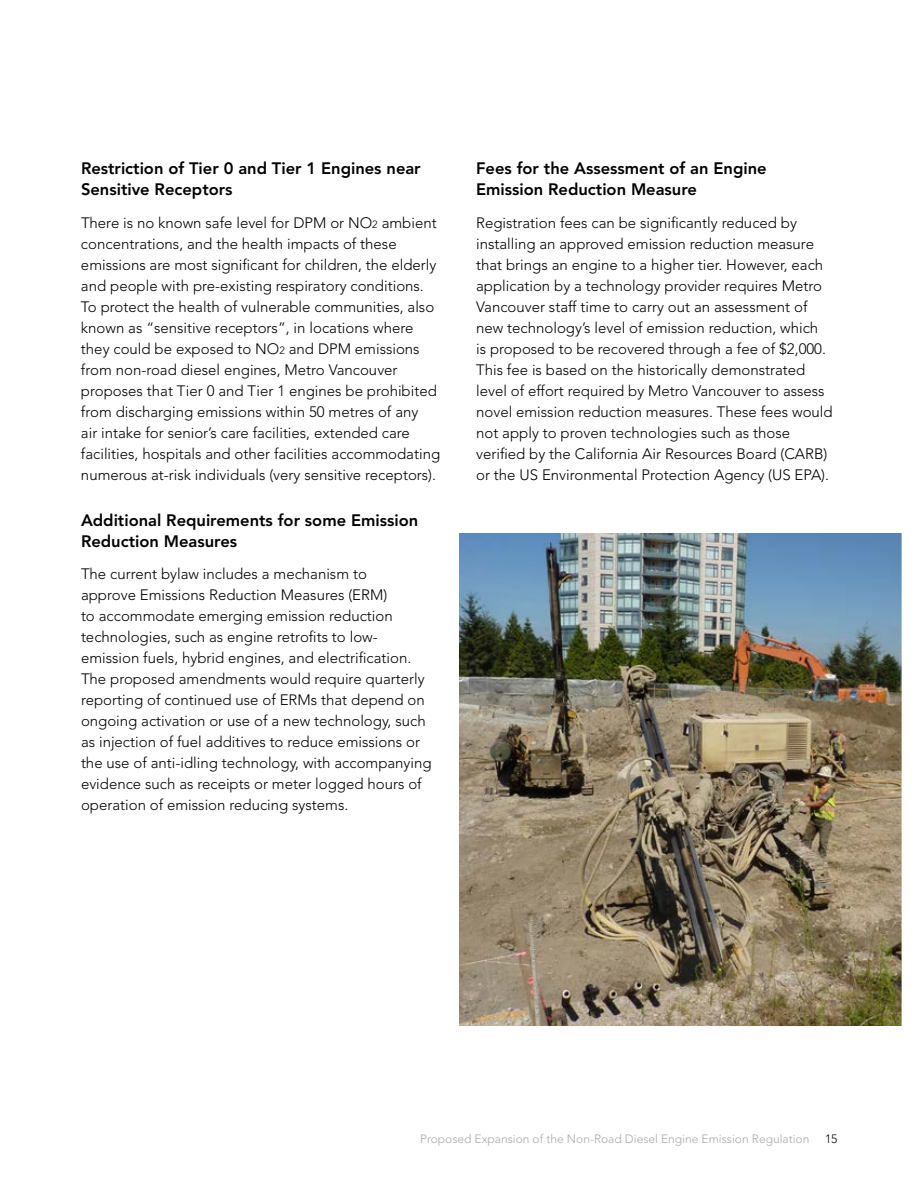
<style>
.page{position:relative;width:918px;height:1188px;background:#fff}
.page>*{position:absolute;margin:0;border:0;box-sizing:border-box;transform-origin:0 0}
.t1{font:800 16.5px/21px "Avenir LT Std";color:#000}
.t2{font:300 15px/21px "Avenir LT Std";color:#000}
.t3{font:300 12px "Avenir LT Std";color:#a7a9ac}
.t4{font:300 12px "Avenir LT Std";color:#000}
.s1{font-size:10.5px}
</style>
<div class="page">
<img style="left:459px;top:533px;width:443px;height:493px">
<p class="t1" style="left:81px;top:158px;width:341px">Restriction of Tier 0 and Tier 1 Engines near<br>Sensitive Receptors</p>
<p class="t2" style="left:81px;top:212px;width:361px">There is no known safe level for DPM or NO<span class="s1">2</span> ambient concentrations, and the health impacts of these emissions are most significant for children, the elderly and people with pre-existing respiratory conditions.<br>To protect the health of vulnerable communities, also known as “sensitive receptors”, in locations where they could be exposed to NO<span class="s1">2</span> and DPM emissions from non-road diesel engines, Metro Vancouver proposes that Tier 0 and Tier 1 engines be prohibited from discharging emissions within 50 metres of any<br>air intake for senior’s care facilities, extended care facilities, hospitals and other facilities accommodating numerous at-risk individuals (very sensitive receptors).</p>
<p class="t1" style="left:81px;top:510px;width:339px">Additional Requirements for some Emission<br>Reduction Measures</p>
<p class="t2" style="left:81px;top:564px;width:352px">The current bylaw includes a mechanism to<br>approve Emissions Reduction Measures (ERM)<br>to accommodate emerging emission reduction technologies, such as engine retrofits to low&shy;emission fuels, hybrid engines, and electrification.<br>The proposed amendments would require quarterly reporting of continued use of ERMs that depend on ongoing activation or use of a new technology, such as injection of fuel additives to reduce emissions or the use of anti-idling technology, with accompanying evidence such as receipts or meter logged hours of operation of emission reducing systems.</p>
<p class="t1" style="left:476px;top:158px;width:292px">Fees for the Assessment of an Engine<br>Emission Reduction Measure</p>
<p class="t2" style="left:476px;top:212px;width:358px">Registration fees can be significantly reduced by installing an approved emission reduction measure that brings an engine to a higher tier. However, each application by a technology provider requires Metro Vancouver staff time to carry out an assessment of new technology’s level of emission reduction, which<br>is proposed to be recovered through a fee of $2,000.<br>This fee is based on the historically demonstrated level of effort required by Metro Vancouver to assess novel emission reduction measures. These fees would not apply to proven technologies such as those verified by the California Air Resources Board (CARB) or the US Environmental Protection Agency (US EPA).</p>
<p class="t3" style="left:420px;top:1132px;width:391px">Proposed Expansion of the Non-Road Diesel Engine Emission Regulation</p>
<p class="t4" style="left:825px;top:1132px;width:14px">15</p>
</div>
